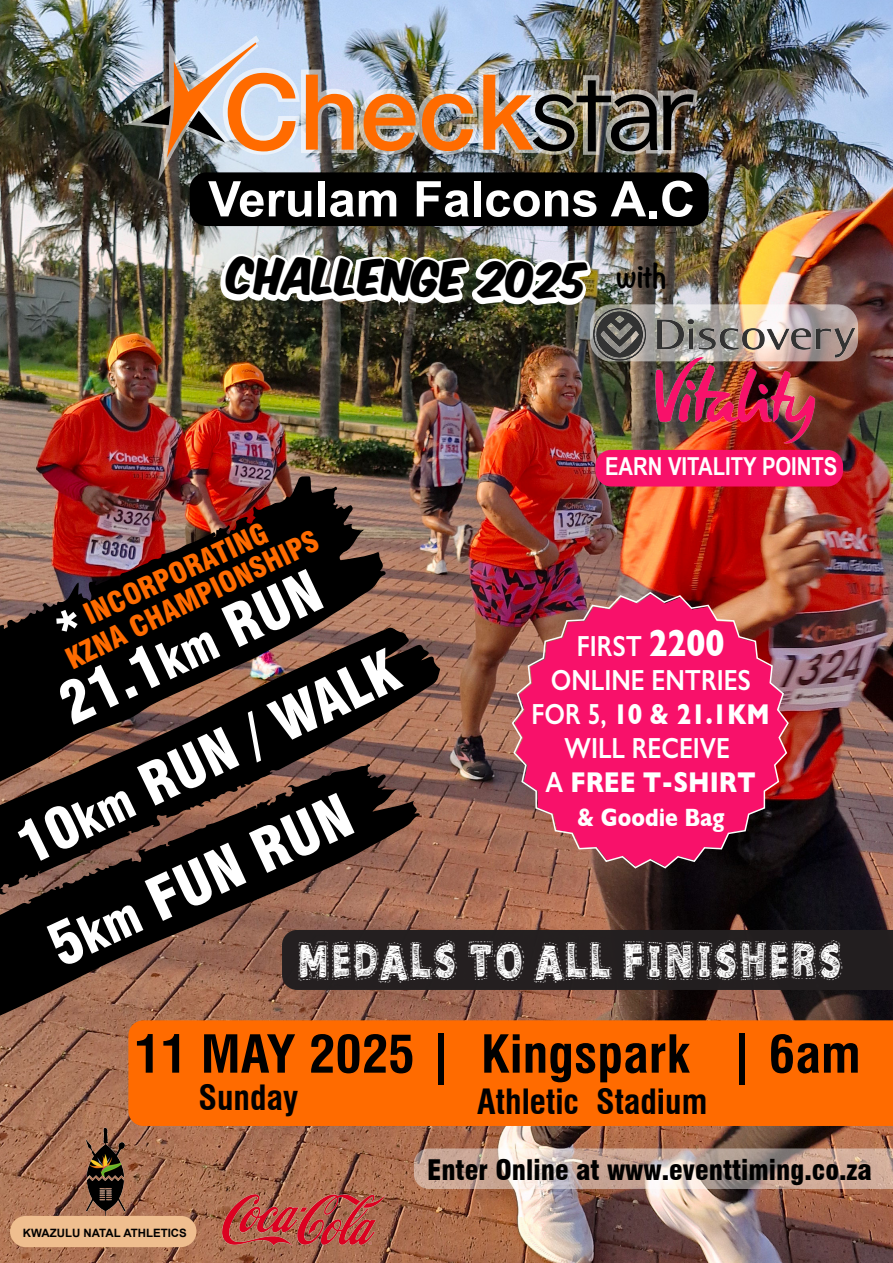
<style>
.page{position:relative;width:893px;height:1263px;background:#fff}
.page>*{position:absolute;margin:0;border:0;box-sizing:border-box;transform-origin:0 0}
.t1{font:900 condensed 58.2px "Swiss 721 BT";color:#fff}
.t2{font:900 condensed 56.55px "Swiss 721 BT";color:#fff}
.t3{font:54.75px "Needlework Good";color:#fff;scale:.73 1}
.t4{font:700 condensed 51px "Swiss 721 BT";color:#000;scale:1.04 1}
.t5{font:42.15px "Komika Axis";color:#000}
.t6{font:700 condensed 34.05px "Swiss 721 BT";color:#000}
.t7{font:700 29.7px "Noteworthy";color:#000}
.t8{font:600 29.1px/34px "Gill Sans";color:#fff;text-align:center;scale:.83 1}
.t9{font:900 condensed 28.95px "Swiss 721 BT";color:#ff6b00}
.t10{font:900 condensed 27.6px "Swiss 721 BT";color:#000}
.t11{font:700 25.5px "Gill Sans";color:#fff;scale:.83 1}
.t12{font:700 24.75px "Arial Narrow";color:#fff}
.t13{font:700 11.55px "Arial";color:#000}
.s1{font-size:49.05px}
.s2{font-weight:700;font-size:38.25px}
.s3{font-weight:700}
.s4{font-size:50.4px}
</style>
<div class="page">
<img style="left:0;top:0;width:893px;height:1263px">
<svg style="left:386px;top:627px;width:54px;height:292px;background:#734f41"></svg>
<svg style="left:0;top:764px;width:420px;height:290px;background:#624335"></svg>
<img style="left:0;top:475px;width:386px;height:386px">
<img style="left:222px;top:1194px;width:163px;height:51px">
<img style="left:67px;top:1122px;width:76px;height:94px">
<div style="left:128px;top:1020px;width:765px;height:106px;background:#ff6b00"></div>
<div style="left:282px;top:930px;width:611px;height:60px;background:#241f20"></div>
<svg style="left:414px;top:1148px;width:479px;height:41px;background:#c9afa2"></svg>
<svg style="left:511px;top:591px;width:279px;height:278px;background:#d52360"></svg>
<img style="left:126px;top:35px;width:572px;height:296px">
<div style="left:10px;top:1216px;width:187px;height:31px;background:#efbe8f;border-radius:16px"></div>
<img style="left:542px;top:242px;width:351px;height:268px">
<svg style="left:53px;top:607px;width:28px;height:27px"></svg>
<h3 class="t5" style="left:229px;top:253px;width:360px;rotate:1deg">CHALLENGE 2025</h3>
<p class="t7" style="left:617px;top:250px;width:51px">with</p>
<p class="t12" style="left:605px;top:448px;width:234px">EARN VITALITY POINTS</p>
<p class="t9" style="left:78px;top:600px;width:201px;rotate:-25deg">INCORPORATING</p>
<h2 class="t2" style="left:7px;top:818px;width:416px;rotate:-26deg">10<span class="s1">km</span> RUN / WALK</h2>
<p class="t9" style="left:60px;top:645px;width:279px;rotate:-26deg">KZNA CHAMPIONSHIPS</p>
<h2 class="t2" style="left:49px;top:676px;width:283px;rotate:-25deg">21.1<span class="s1">km</span> RUN</h2>
<p class="t8" style="left:532px;top:629px;width:289px">FIRST <span class="s2">2200<br></span>ONLINE ENTRIES<br>FOR 5, <span class="s3">10 &amp; 21.1KM<br></span>WILL RECEIVE<br>A <span class="s3">FREE T-SHIRT</span></p>
<p class="t11" style="left:577px;top:797px;width:179px">&amp; Goodie Bag</p>
<h1 class="t1" style="left:38px;top:918px;width:328px;rotate:-25deg">5<span class="s4">km</span> FUN RUN</h1>
<h3 class="t3" style="left:297px;top:925px;width:750px">MEDALS TO ALL FINISHERS</h3>
<h3 class="t4" style="left:135px;top:1023px;width:700px">11 MAY 2025 | Kingspark | 6am</h3>
<p class="t6" style="left:198px;top:1077px;width:101px">Sunday</p>
<p class="t6" style="left:477px;top:1081px;width:231px">Athletic Stadium</p>
<p class="t13" style="left:23px;top:1225px;width:165px">KWAZULU NATAL ATHLETICS</p>
<p class="t10" style="left:427px;top:1153px;width:446px">Enter Online at www.eventtiming.co.za</p>
</div>
